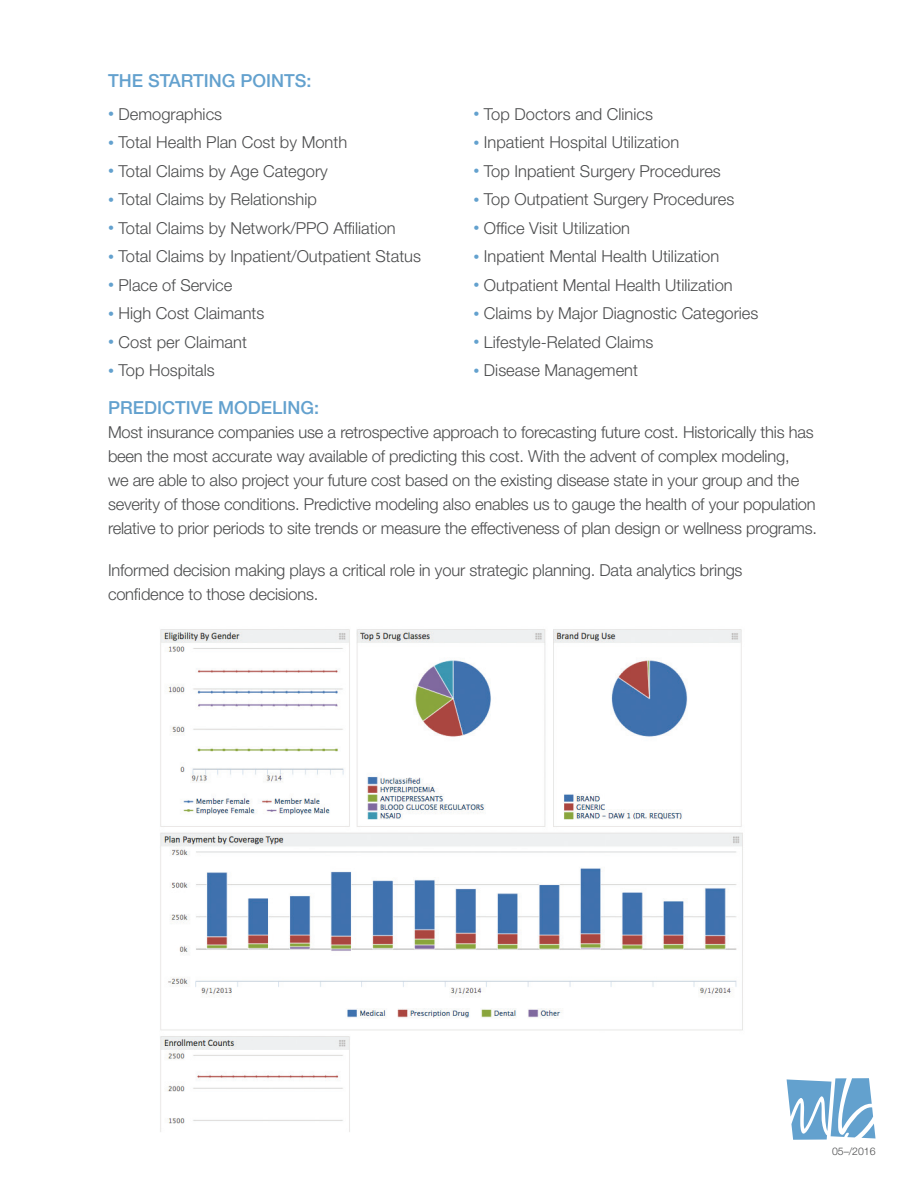
<style>
.page{position:relative;width:918px;height:1188px;background:#fff}
.page>*{position:absolute;margin:0;border:0;box-sizing:border-box;transform-origin:0 0}
.t1{font:500 18px "Helvetica Neue LT Std";color:#63a1ce}
.t2{font:300 16.5px/24px "Helvetica Neue LT Std";letter-spacing:-.015em;color:#4b4c4d}
.t3{font:300 10.5px "Helvetica Neue LT Std";letter-spacing:-.005em;color:#4b4c4d}
.s1{font-size:12px;color:#63a1ce}
</style>
<div class="page">
<img style="left:160px;top:629px;width:583px;height:503px">
<svg style="left:787px;top:1078px;width:89px;height:62px"></svg>
<p class="t1" style="left:108px;top:70px;width:205px">THE STARTING POINTS:</p>
<p class="t2" style="left:108px;top:102px;width:116px"><span class="s1">•</span> Demographics</p>
<p class="t2" style="left:108px;top:130px;width:241px"><span class="s1">•</span> Total Health Plan Cost by Month</p>
<p class="t2" style="left:108px;top:159px;width:221px"><span class="s1">•</span> Total Claims by Age Category</p>
<p class="t2" style="left:108px;top:187px;width:210px"><span class="s1">•</span> Total Claims by Relationship</p>
<p class="t2" style="left:108px;top:216px;width:289px"><span class="s1">•</span> Total Claims by Network/PPO Affiliation</p>
<p class="t2" style="left:108px;top:244px;width:315px"><span class="s1">•</span> Total Claims by Inpatient/Outpatient Status</p>
<p class="t2" style="left:108px;top:273px;width:126px"><span class="s1">•</span> Place of Service</p>
<p class="t2" style="left:108px;top:301px;width:158px"><span class="s1">•</span> High Cost Claimants</p>
<p class="t2" style="left:108px;top:330px;width:140px"><span class="s1">•</span> Cost per Claimant</p>
<p class="t2" style="left:108px;top:358px;width:108px"><span class="s1">•</span> Top Hospitals</p>
<p class="t2" style="left:473px;top:102px;width:181px"><span class="s1">•</span> Top Doctors and Clinics</p>
<p class="t2" style="left:473px;top:130px;width:207px"><span class="s1">•</span> Inpatient Hospital Utilization</p>
<p class="t2" style="left:473px;top:159px;width:249px"><span class="s1">•</span> Top Inpatient Surgery Procedures</p>
<p class="t2" style="left:473px;top:187px;width:262px"><span class="s1">•</span> Top Outpatient Surgery Procedures</p>
<p class="t2" style="left:473px;top:216px;width:158px"><span class="s1">•</span> Office Visit Utilization</p>
<p class="t2" style="left:473px;top:244px;width:247px"><span class="s1">•</span> Inpatient Mental Health Utilization</p>
<p class="t2" style="left:473px;top:273px;width:261px"><span class="s1">•</span> Outpatient Mental Health Utilization</p>
<p class="t2" style="left:473px;top:301px;width:287px"><span class="s1">•</span> Claims by Major Diagnostic Categories</p>
<p class="t2" style="left:473px;top:330px;width:182px"><span class="s1">•</span> Lifestyle-Related Claims</p>
<p class="t2" style="left:473px;top:358px;width:166px"><span class="s1">•</span> Disease Management</p>
<p class="t1" style="left:108px;top:397px;width:213px">PREDICTIVE MODELING:</p>
<p class="t2" style="left:108px;top:420px;width:711px">Most insurance companies use a retrospective approach to forecasting future cost. Historically this has been the most accurate way available of predicting this cost. With the advent of complex modeling,<br>we are able to also project your future cost based on the existing disease state in your group and the severity of those conditions. Predictive modeling also enables us to gauge the health of your population relative to prior periods to site trends or measure the effectiveness of plan design or wellness programs.</p>
<p class="t2" style="left:108px;top:558px;width:636px">Informed decision making plays a critical role in your strategic planning. Data analytics brings confidence to those decisions.</p>
<p class="t3" style="left:832px;top:1145px;width:45px">05–/2016</p>
</div>
